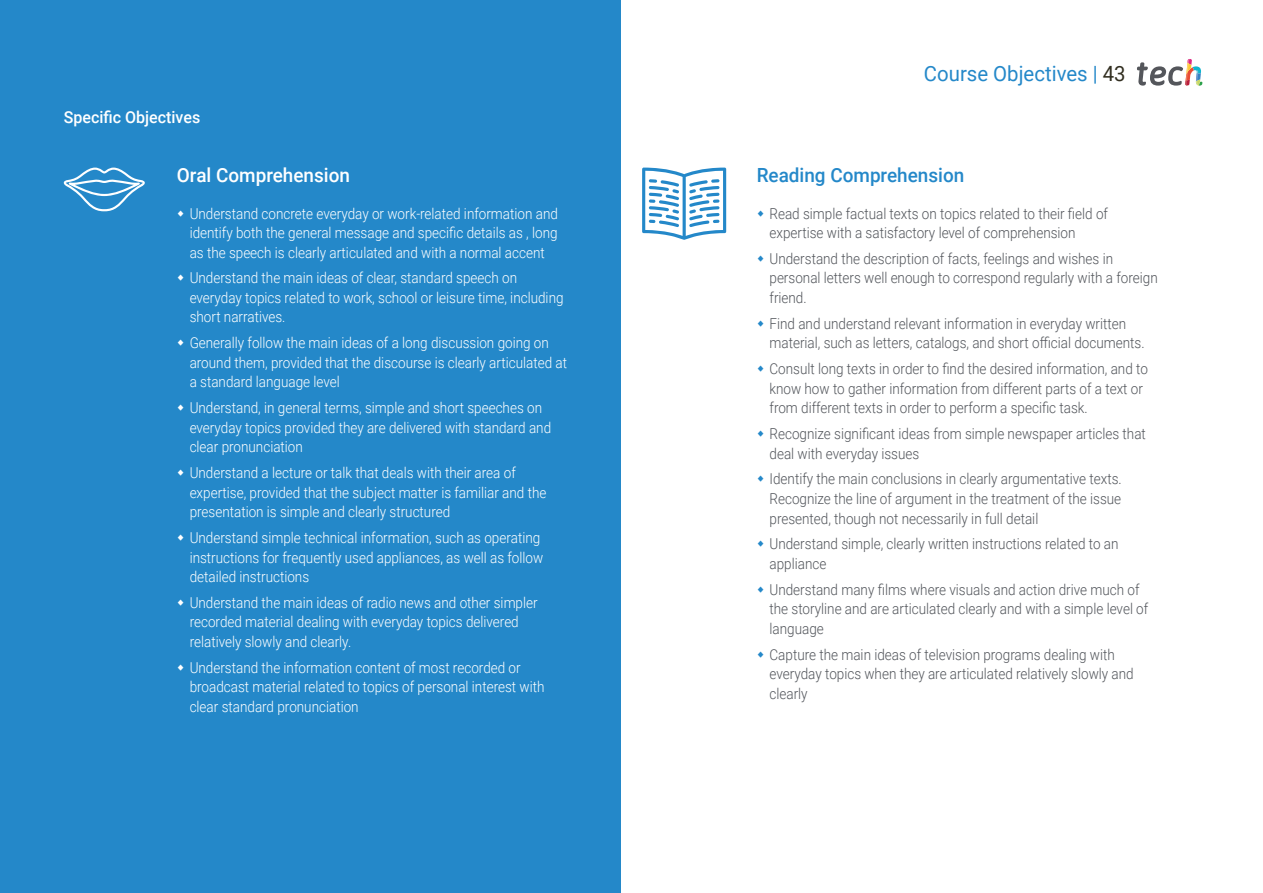
<style>
.page{position:relative;width:1263px;height:893px;background:#fff}
.page>*{position:absolute;margin:0;border:0;box-sizing:border-box;transform-origin:0 0}
.t1{font:21px "Roboto";color:#2488c9}
.t2{font:500 19.5px "Roboto";color:#2488c9}
.t3{font:500 19.5px "Roboto";color:#fff}
.t4{font:500 16.5px "Roboto";color:#fff}
.t5{font:300 15px/19.5px "Roboto";color:#fff;scale:.9 1}
.t6{font:300 15px/19.5px "Roboto";color:#52555b;scale:.9 1}
.s1{color:#312e20}
</style>
<div class="page">
<div style="left:0;top:0;width:621px;height:893px;background:#2488c9"></div>
<svg style="left:64px;top:168px;width:81px;height:43px"></svg>
<svg style="left:642px;top:168px;width:84px;height:72px"></svg>
<svg style="left:1137px;top:59px;width:65px;height:27px"></svg>
<p class="t4" style="left:64px;top:106px;width:138px">Specific Objectives</p>
<h2 class="t3" style="left:177px;top:162px;width:175px">Oral Comprehension</h2>
<p class="t5" style="left:190px;top:203px;width:411px;text-align:justify">Understand concrete everyday or work-related information and identify both the general message and specific details as , long as the speech is clearly articulated and with a normal accent</p>
<p class="t5" style="left:190px;top:268px;width:417px">Understand the main ideas of clear, standard speech on everyday topics related to work, school or leisure time, including short narratives.</p>
<p class="t5" style="left:190px;top:333px;width:421px">Generally follow the main ideas of a long discussion going on around them, provided that the discourse is clearly articulated at a standard language level</p>
<p class="t5" style="left:190px;top:398px;width:403px">Understand, in general terms, simple and short speeches on everyday topics provided they are delivered with standard and clear pronunciation</p>
<p class="t5" style="left:190px;top:462px;width:398px">Understand a lecture or talk that deals with their area of expertise, provided that the subject matter is familiar and the presentation is simple and clearly structured</p>
<p class="t5" style="left:190px;top:527px;width:394px">Understand simple technical information, such as operating instructions for frequently used appliances, as well as follow detailed instructions</p>
<p class="t5" style="left:190px;top:592px;width:388px">Understand the main ideas of radio news and other simpler recorded material dealing with everyday topics delivered relatively slowly and clearly.</p>
<p class="t5" style="left:190px;top:657px;width:396px">Understand the information content of most recorded or broadcast material related to topics of personal interest with clear standard pronunciation</p>
<h1 class="t1" style="left:924px;top:59px;width:203px">Course Objectives | <span class="s1">43</span></h1>
<h2 class="t2" style="left:757px;top:162px;width:209px">Reading Comprehension</h2>
<p class="t6" style="left:769px;top:203px;width:378px">Read simple factual texts on topics related to their field of expertise with a satisfactory level of comprehension</p>
<p class="t6" style="left:769px;top:248px;width:433px">Understand the description of facts, feelings and wishes in personal letters well enough to correspond regularly with a foreign friend.</p>
<p class="t6" style="left:769px;top:313px;width:418px">Find and understand relevant information in everyday written material, such as letters, catalogs, and short official documents.</p>
<p class="t6" style="left:769px;top:359px;width:422px">Consult long texts in order to find the desired information, and to know how to gather information from different parts of a text or from different texts in order to perform a specific task.</p>
<p class="t6" style="left:769px;top:423px;width:420px">Recognize significant ideas from simple newspaper articles that deal with everyday issues</p>
<p class="t6" style="left:769px;top:469px;width:393px;text-align:justify">Identify the main conclusions in clearly argumentative texts.<br>Recognize the line of argument in the treatment of the issue presented, though not necessarily in full detail</p>
<p class="t6" style="left:769px;top:534px;width:389px">Understand simple, clearly written instructions related to an appliance</p>
<p class="t6" style="left:769px;top:579px;width:422px">Understand many films where visuals and action drive much of the storyline and are articulated clearly and with a simple level of language</p>
<p class="t6" style="left:769px;top:644px;width:406px">Capture the main ideas of television programs dealing with everyday topics when they are articulated relatively slowly and clearly</p>
</div>
